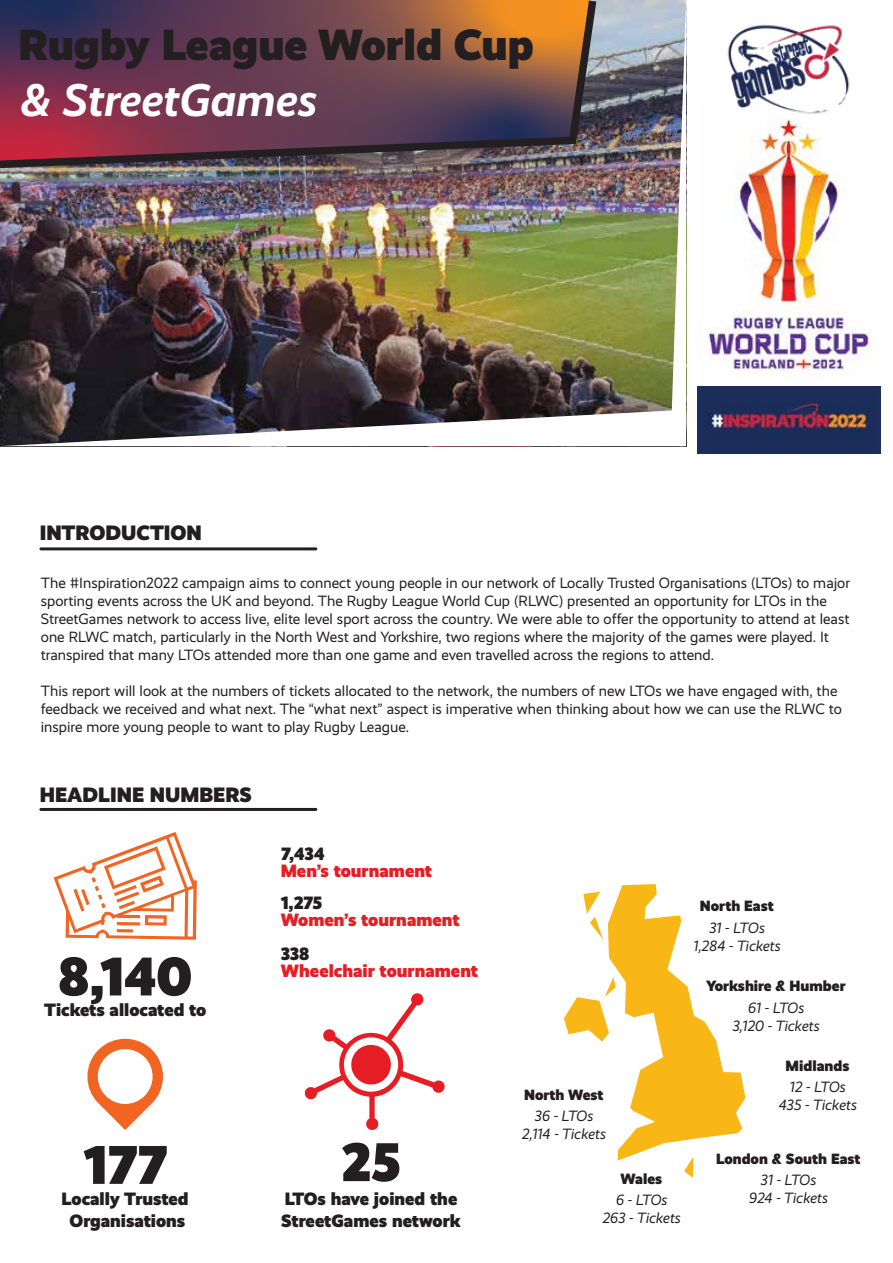
<style>
.page{position:relative;width:893px;height:1263px;background:#fff}
.page>*{position:absolute;margin:0;border:0;box-sizing:border-box;transform-origin:0 0}
.t1{font:900 54.9px "Realist";color:#231f20}
.t2{font:italic 700 46.05px "Realist";color:#fff}
.t3{font:900 44.1px "Realist";color:#231f20}
.t4{font:900 21px "Realist";color:#231f20}
.t5{font:900 18px/21.6px "Realist";color:#231f20;text-align:center}
.t6{font:900 18px "Realist";color:#e51e25}
.t7{font:15px/18px "Realist";color:#231f20}
.t8{font:italic 15px/18px "Realist";letter-spacing:-.005em;color:#231f20;text-align:center}
.t9{font:900 15px "Realist";color:#231f20}
</style>
<div class="page">
<img style="left:699px;top:120px;width:180px;height:267px">
<img style="left:0;top:0;width:686px;height:446px">
<svg style="left:0;top:0;width:601px;height:172px;background:#71454e"></svg>
<svg style="left:54px;top:832px;width:143px;height:108px"></svg>
<svg style="left:87px;top:1038px;width:76px;height:92px"></svg>
<svg style="left:564px;top:884px;width:181px;height:294px"></svg>
<hr style="left:41px;top:547px;width:275px;height:3px;background:#231f20">
<hr style="left:41px;top:808px;width:275px;height:3px;background:#231f20">
<svg style="left:304px;top:993px;width:141px;height:137px"></svg>
<div style="left:351px;top:1045px;width:40px;height:39px;background:#e51e25;border-radius:50%"></div>
<img style="left:727px;top:24px;width:123px;height:96px">
<img style="left:697px;top:387px;width:183px;height:66px">
<h3 class="t3" style="left:19px;top:18px;width:517px">Rugby League World Cup</h3>
<h2 class="t2" style="left:20px;top:73px;width:299px">&amp; StreetGames</h2>
<h3 class="t4" style="left:40px;top:520px;width:164px">INTRODUCTION</h3>
<p class="t7" style="left:41px;top:573px;width:811px">The #Inspiration2022 campaign aims to connect young people in our network of Locally Trusted Organisations (LTOs) to major sporting events across the UK and beyond. The Rugby League World Cup (RLWC) presented an opportunity for LTOs in the StreetGames network to access live, elite level sport across the country. We were able to offer the opportunity to attend at least one RLWC match, particularly in the North West and Yorkshire, two regions where the majority of the games were played. It transpired that many LTOs attended more than one game and even travelled across the regions to attend.</p>
<p class="t7" style="left:41px;top:681px;width:802px">This report will look at the numbers of tickets allocated to the network, the numbers of new LTOs we have engaged with, the feedback we received and what next. The “what next” aspect is imperative when thinking about how we can use the RLWC to inspire more young people to want to play Rugby League.</p>
<h3 class="t4" style="left:40px;top:782px;width:213px">HEADLINE NUMBERS</h3>
<h1 class="t1" style="left:58px;top:943px;width:136px">8,140</h1>
<p class="t5" style="left:44px;top:999px;width:164px">Tickets allocated to</p>
<p class="t5" style="left:281px;top:843px;width:45px">7,434</p>
<p class="t6" style="left:281px;top:860px;width:153px">Men’s tournament</p>
<p class="t5" style="left:281px;top:892px;width:43px">1,275</p>
<p class="t6" style="left:281px;top:909px;width:180px">Women’s tournament</p>
<p class="t5" style="left:281px;top:943px;width:30px">338</p>
<p class="t6" style="left:281px;top:960px;width:199px">Wheelchair tournament</p>
<h1 class="t1" style="left:83px;top:1132px;width:86px">177</h1>
<p class="t5" style="left:62px;top:1188px;width:129px">Locally Trusted<br>Organisations</p>
<h1 class="t1" style="left:341px;top:1129px;width:61px">25</h1>
<p class="t5" style="left:281px;top:1188px;width:181px;text-align:left">LTOs have joined the<br>StreetGames network</p>
<p class="t9" style="left:524px;top:1086px;width:81px">North West</p>
<p class="t8" style="left:522px;top:1107px;width:86px">36 - LTOs<br>2,114 - Tickets</p>
<p class="t9" style="left:621px;top:1170px;width:43px">Wales</p>
<p class="t8" style="left:602px;top:1191px;width:80px">6 - LTOs<br>263 - Tickets</p>
<p class="t9" style="left:700px;top:897px;width:75px">North East</p>
<p class="t8" style="left:693px;top:918px;width:89px">31 - LTOs<br>1,284 - Tickets</p>
<p class="t9" style="left:706px;top:977px;width:141px">Yorkshire &amp; Humber</p>
<p class="t8" style="left:732px;top:998px;width:89px">61 - LTOs<br>3,120 - Tickets</p>
<p class="t9" style="left:786px;top:1057px;width:65px">Midlands</p>
<p class="t8" style="left:778px;top:1078px;width:80px">12 - LTOs<br>435 - Tickets</p>
<p class="t9" style="left:716px;top:1150px;width:146px">London &amp; South East</p>
<p class="t8" style="left:749px;top:1171px;width:81px">31 - LTOs<br>924 - Tickets</p>
</div>
